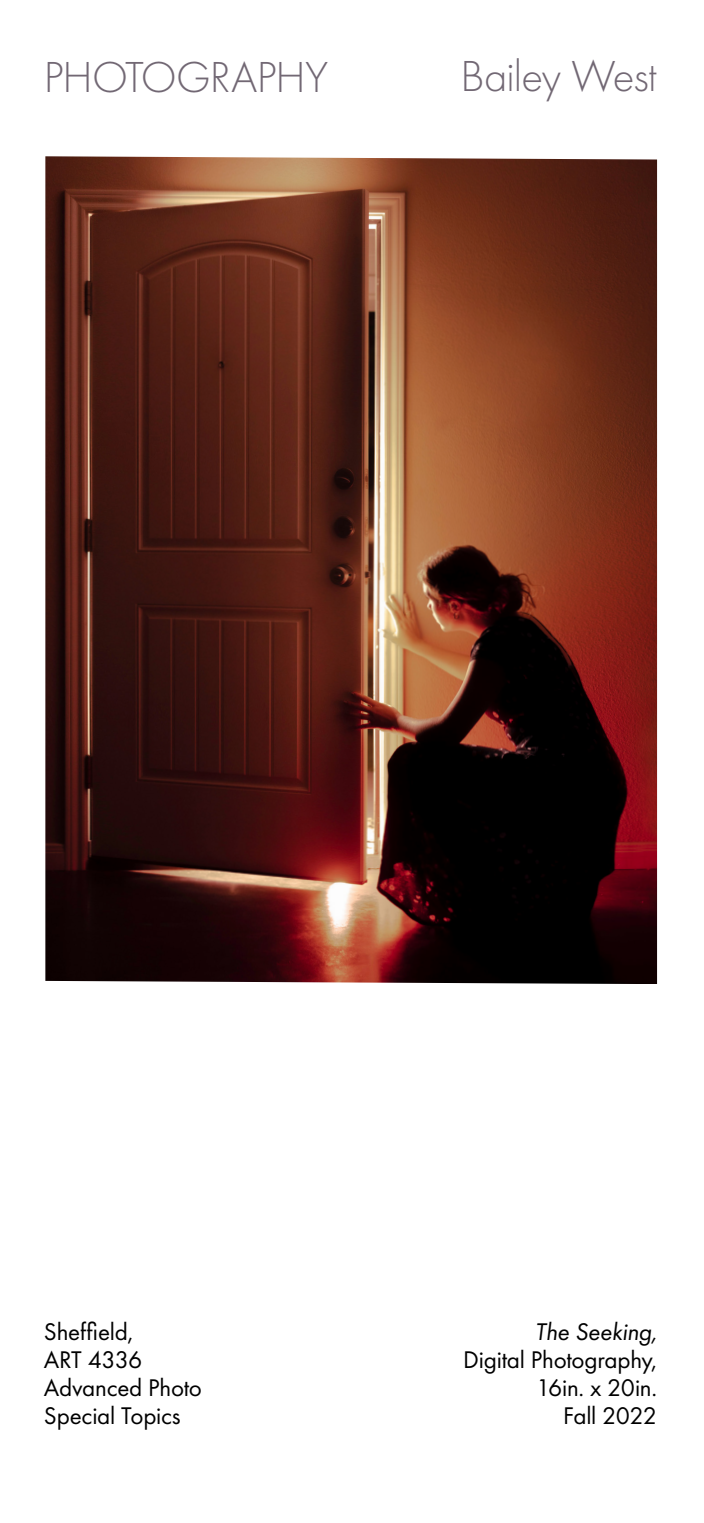
<style>
.page{position:relative;width:704px;height:1523px;background:#fff}
.page>*{position:absolute;margin:0;border:0;box-sizing:border-box;transform-origin:0 0}
.t1{font:300 45px "Futura PT";letter-spacing:-.02em;color:#726874}
.t2{font:25px/28.1px "Futura PT";letter-spacing:-.01em;color:#000;text-align:right}
.t3{font:italic 25px "Futura PT";letter-spacing:-.01em;color:#000}
</style>
<div class="page">
<img style="left:45px;top:156px;width:611px;height:828px">
<h1 class="t1" style="left:44px;top:51px;width:286px">PHOTOGRAPHY</h1>
<h1 class="t1" style="left:460px;top:50px;width:198px">Bailey West</h1>
<p class="t2" style="left:44px;top:1317px;width:160px;text-align:left">Sheffield,<br>ART 4336<br>Advanced Photo<br>Special Topics</p>
<p class="t3" style="left:535px;top:1316px;width:123px">The Seeking,</p>
<p class="t2" style="left:463px;top:1345px;width:195px">Digital Photography,<br>16in. x 20in.<br>Fall 2022</p>
</div>
